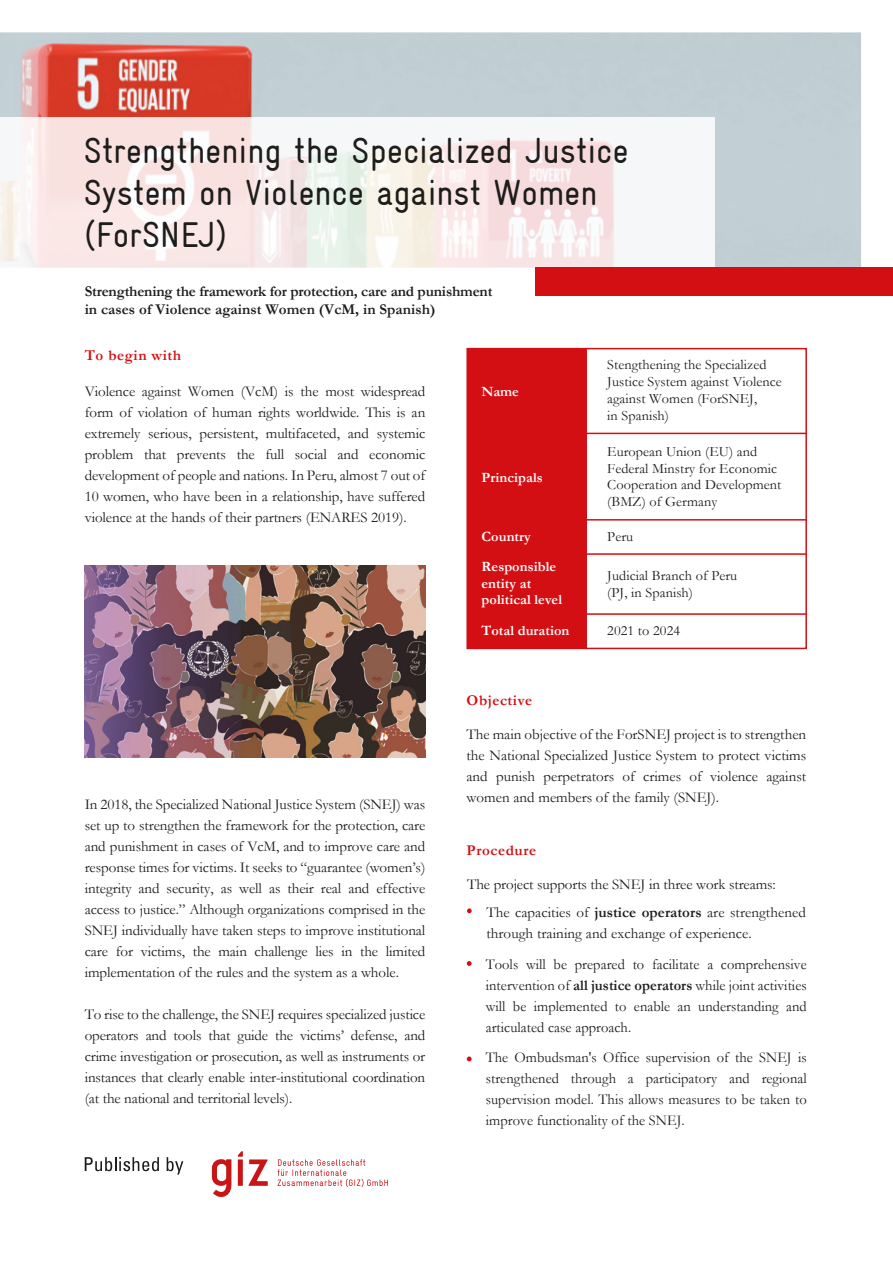
<style>
.page{position:relative;width:893px;height:1263px;background:#fff}
.page>*{position:absolute;margin:0;border:0;box-sizing:border-box;transform-origin:0 0}
.t1{font:condensed 36px/42px "GIZ Gravur TT";color:#1d1d1b}
.t2{font:15px/21px "Garamond";color:#1d1d1b;text-align:justify}
.t3{font:15px/21px "Garamond";color:#1d1d1b;text-align:justify;scale:.96 1}
.t4{font:700 15px/18px "Garamond";letter-spacing:-.01em;color:#1d1d1b}
.t5{font:700 15px "Garamond";letter-spacing:.04em;color:#d40f14}
.t6{font:14.25px/16.8px "Garamond";letter-spacing:.005em;color:#1d1d1b}
.t7{font:700 14.25px/16.5px "Garamond";letter-spacing:.005em;color:#fff}
.s1{font-weight:700}
</style>
<div class="page">
<img style="left:0;top:32px;width:861px;height:236px">
<svg style="left:0;top:118px;width:714px;height:150px"></svg>
<div style="left:467px;top:349px;width:119px;height:299px;background:#d40f14"></div>
<div style="left:466px;top:348px;width:341px;height:301px;border:2px solid #d40f14"></div>
<hr style="left:575px;top:433px;width:232px;height:1px;background:#d40f14">
<hr style="left:575px;top:519px;width:232px;height:2px;background:#d40f14">
<hr style="left:575px;top:553px;width:232px;height:2px;background:#d40f14">
<hr style="left:575px;top:613px;width:232px;height:2px;background:#d40f14">
<svg style="left:467px;top:961px;width:5px;height:5px"></svg>
<svg style="left:467px;top:1056px;width:5px;height:5px"></svg>
<svg style="left:467px;top:908px;width:5px;height:5px"></svg>
<img style="left:85px;top:565px;width:340px;height:193px">
<div style="left:535px;top:268px;width:358px;height:28px;background:#d40f14"></div>
<svg style="left:212px;top:1159px;width:19px;height:38px"></svg>
<svg style="left:238px;top:1151px;width:30px;height:35px"></svg>
<svg style="left:277px;top:1159px;width:111px;height:28px"></svg>
<svg style="left:85px;top:1157px;width:74px;height:14px"></svg>
<svg style="left:167px;top:1157px;width:16px;height:17px"></svg>
<h1 class="t1" style="left:84px;top:130px;width:546px">Strengthening the Specialized Justice<br>System on Violence against Women (ForSNEJ)</h1>
<p class="t4" style="left:85px;top:283px;width:409px">Strengthening the framework for protection, care and punishment in cases of Violence against Women (VcM, in Spanish)</p>
<p class="t5" style="left:85px;top:345px;width:98px">To begin with</p>
<p class="t2" style="left:85px;top:381px;width:342px">Violence against Women (VcM) is the most widespread form of violation of human rights worldwide. This is an extremely serious, persistent, multifaceted, and systemic problem that prevents the full social and economic development of people and nations. In Peru, almost 7 out of 10 women, who have been in a relationship, have suffered violence at the hands of their partners (ENARES 2019).</p>
<p class="t2" style="left:85px;top:794px;width:342px">In 2018, the Specialized National Justice System (SNEJ) was set up to strengthen the framework for the protection, care and punishment in cases of VcM, and to improve care and response times for victims. It seeks to “guarantee (women’s) integrity and security, as well as their real and effective access to justice.” Although organizations comprised in the SNEJ individually have taken steps to improve institutional care for victims, the main challenge lies in the limited implementation of the rules and the system as a whole.</p>
<p class="t2" style="left:85px;top:1004px;width:342px">To rise to the challenge, the SNEJ requires specialized justice operators and tools that guide the victims’ defense, and crime investigation or prosecution, as well as instruments or instances that clearly enable inter-institutional coordination (at the national and territorial levels).</p>
<p class="t7" style="left:482px;top:383px;width:39px">Name</p>
<p class="t7" style="left:482px;top:469px;width:63px">Principals</p>
<p class="t6" style="left:607px;top:356px;width:176px">Stengthening the Specialized<br>Justice System against Violence against Women (ForSNEJ,<br>in Spanish)</p>
<p class="t6" style="left:607px;top:443px;width:176px">European Union (EU) and<br>Federal Minstry for Economic<br>Cooperation and Development (BMZ) of Germany</p>
<p class="t7" style="left:482px;top:528px;width:51px">Country</p>
<p class="t6" style="left:607px;top:528px;width:27px">Peru</p>
<p class="t7" style="left:482px;top:558px;width:82px">Responsible entity at political level</p>
<p class="t6" style="left:607px;top:567px;width:131px">Judicial Branch of Peru (PJ, in Spanish)</p>
<p class="t7" style="left:482px;top:622px;width:89px">Total duration</p>
<p class="t6" style="left:607px;top:622px;width:74px">2021 to 2024</p>
<p class="t5" style="left:467px;top:690px;width:67px">Objective</p>
<p class="t2" style="left:467px;top:724px;width:341px">The main objective of the ForSNEJ project is to strengthen the National Specialized Justice System to protect victims and punish perpetrators of crimes of violence against women and members of the family (SNEJ).</p>
<p class="t5" style="left:467px;top:840px;width:71px">Procedure</p>
<p class="t2" style="left:467px;top:873px;width:310px">The project supports the SNEJ in three work streams:</p>
<p class="t2" style="left:486px;top:902px;width:321px">The capacities of <span class="s1">justice operators</span> are strengthened through training and exchange of experience.</p>
<p class="t3" style="left:486px;top:953px;width:336px">Tools will be prepared to facilitate a comprehensive intervention of <span class="s1">all justice operators</span> while joint activities will be implemented to enable an understanding and articulated case approach.</p>
<p class="t3" style="left:486px;top:1046px;width:336px">The Ombudsman's Office supervision of the SNEJ is strengthened through a participatory and regional supervision model. This allows measures to be taken to improve functionality of the SNEJ.</p>
</div>
